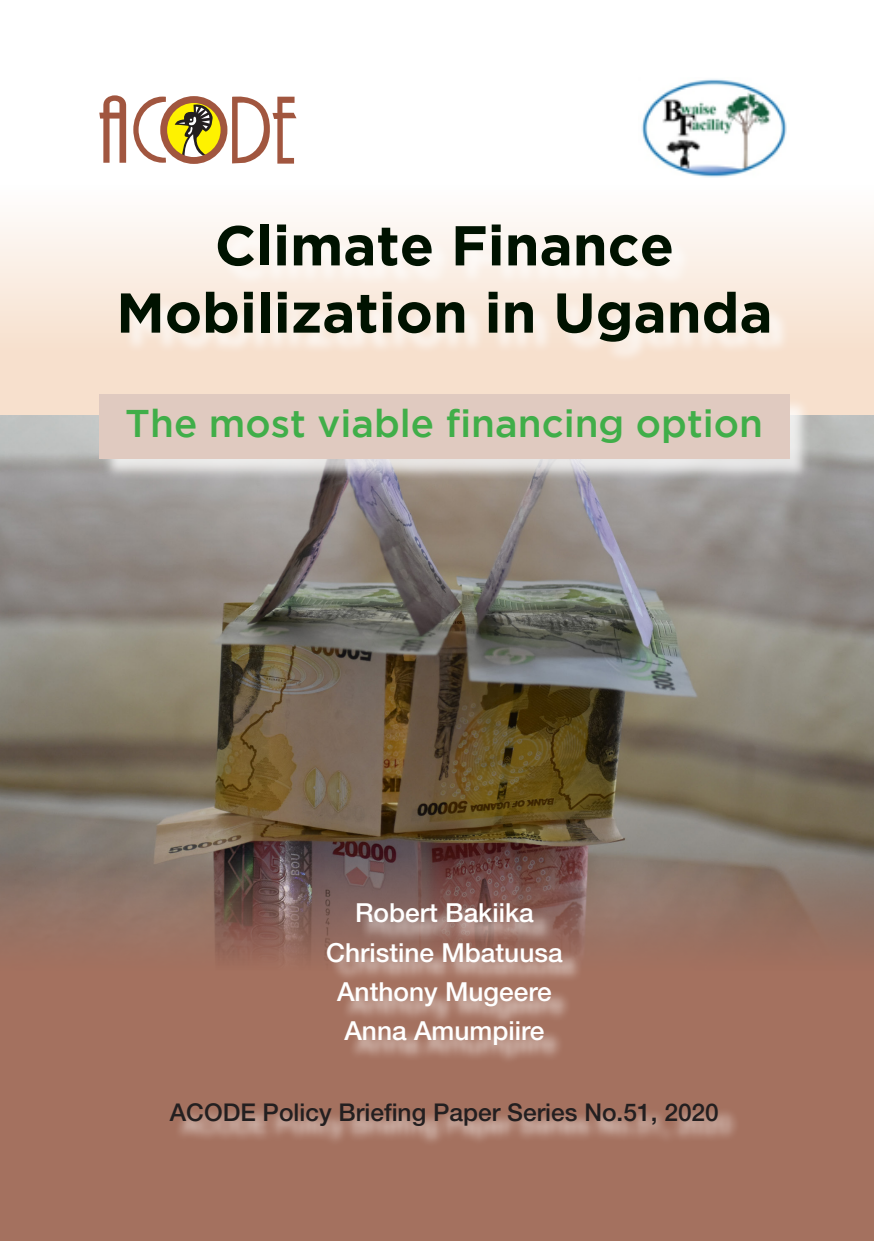
<style>
.page{position:relative;width:874px;height:1241px;background:#fff}
.page>*{position:absolute;margin:0;border:0;box-sizing:border-box;transform-origin:0 0}
.t1{font:700 56px/67.2px "Gotham";color:#001200;text-align:center}
.t2{font:500 38.5px "Gotham";color:#40ae49}
.Subheading_3{font:500 26.25px "Helvetica Neue LT Std";color:#fff}
.t3{font:500 24.5px "Helvetica Neue LT Std";color:#231f20}
</style>
<div class="page">
<img style="left:0;top:415px;width:873px;height:437px">
<div style="left:0;top:0;width:873px;height:415px;background:linear-gradient(to bottom,#fff,#f7e0cd)"></div>
<div style="left:102px;top:98px;width:215px;height:87px;background:#fff"></div>
<svg style="left:133px;top:97px;width:33px;height:66px"></svg>
<svg style="left:232px;top:91px;width:64px;height:73px"></svg>
<svg style="left:99px;top:95px;width:27px;height:68px"></svg>
<svg style="left:166px;top:102px;width:56px;height:56px"></svg>
<svg style="left:175px;top:104px;width:38px;height:57px;background:#aca138"></svg>
<div style="left:160px;top:96px;width:67px;height:68px;border:7px solid #a1563f;border-radius:50%"></div>
<svg style="left:0;top:852px;width:873px;height:388px;background:#996e5f"></svg>
<div style="left:123px;top:227px;width:667px;height:137px;background:#fff;opacity:.75"></div>
<div style="left:102px;top:397px;width:708px;height:83px;background:#fff;opacity:.75"></div>
<div style="left:99px;top:394px;width:689px;height:65px;background:#e0cac0"></div>
<div style="left:173px;top:906px;width:566px;height:240px;background:#fff;opacity:.75"></div>
<img style="left:638px;top:77px;width:150px;height:102px">
<p class="t1" style="left:116px;top:210px;width:657px">Climate Finance<br>Mobilization in Uganda</p>
<p class="t2" style="left:125px;top:402px;width:639px">The most viable financing option</p>
<p class="Subheading_3" style="left:355px;top:897px;width:180px">Robert Bakiika</p>
<p class="Subheading_3" style="left:326px;top:936px;width:238px">Christine Mbatuusa</p>
<p class="Subheading_3" style="left:337px;top:975px;width:216px">Anthony Mugeere</p>
<p class="Subheading_3" style="left:344px;top:1015px;width:201px">Anna Amumpiire</p>
<p class="t3" style="left:170px;top:1097px;width:550px">ACODE Policy Briefing Paper Series No.51, 2020</p>
</div>
